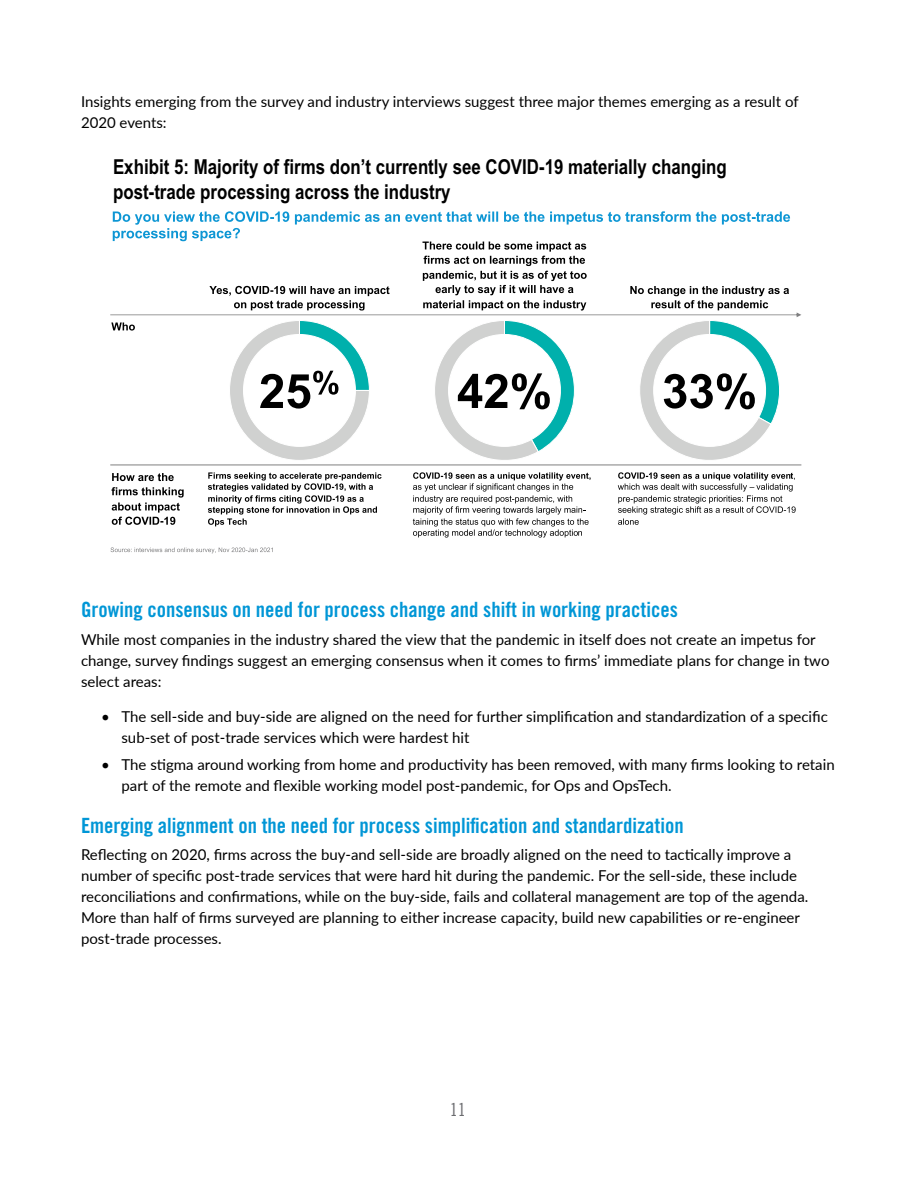
<style>
.page{position:relative;width:918px;height:1188px;background:#fff}
.page>*{position:absolute;margin:0;border:0;box-sizing:border-box;transform-origin:0 0}
.t1{font:21px "Trade Gothic LT Std Bd Cn 20";color:#0096d6}
.t2{font:700 20.55px/25.3px "Arial Narrow";color:#000}
.t3{font:18px "Trade Gothic LT Std Cn 18";color:#6b6c6f}
.t4{font:15px/21px "Lato";color:#000}
</style>
<div class="page">
<hr style="left:110px;top:465px;width:691px;height:1px;background:#7f7f80">
<svg style="left:208px;top:472px;width:174px;height:54px"></svg>
<svg style="left:413px;top:472px;width:178px;height:66px"></svg>
<svg style="left:618px;top:472px;width:178px;height:53px"></svg>
<svg style="left:112px;top:473px;width:62px;height:8px"></svg>
<svg style="left:111px;top:487px;width:73px;height:38px"></svg>
<svg style="left:111px;top:547px;width:162px;height:6px"></svg>
<svg style="left:110px;top:211px;width:691px;height:254px"></svg>
<p class="t4" style="left:81px;top:90px;width:719px">Insights emerging from the survey and industry interviews suggest three major themes emerging as a result of<br>2020 events:</p>
<h2 class="t2" style="left:113px;top:153px;width:615px">Exhibit 5: Majority of firms don’t currently see COVID-19 materially changing post-trade processing across the industry</h2>
<h1 class="t1" style="left:81px;top:597px;width:598px">Growing consensus on need for process change and shift in working practices</h1>
<p class="t4" style="left:81px;top:628px;width:750px">While most companies in the industry shared the view that the pandemic in itself does not create an impetus for change, survey findings suggest an emerging consensus when it comes to firms’ immediate plans for change in two select areas:</p>
<p class="t4" style="left:122px;top:705px;width:708px;text-indent:-20px">• The sell-side and buy-side are aligned on the need for further simplification and standardization of a specific sub-set of post-trade services which were hardest hit</p>
<p class="t4" style="left:122px;top:754px;width:715px;text-indent:-20px">• The stigma around working from home and productivity has been removed, with many firms looking to retain part of the remote and flexible working model post-pandemic, for Ops and OpsTech.</p>
<h1 class="t1" style="left:81px;top:812px;width:604px">Emerging alignment on the need for process simplification and standardization</h1>
<p class="t4" style="left:81px;top:844px;width:729px">Reflecting on 2020, firms across the buy-and sell-side are broadly aligned on the need to tactically improve a number of specific post-trade services that were hard hit during the pandemic. For the sell-side, these include reconciliations and confirmations, while on the buy-side, fails and collateral management are top of the agenda.<br>More than half of firms surveyed are planning to either increase capacity, build new capabilities or re-engineer post-trade processes.</p>
<p class="t3" style="left:450px;top:1099px;width:17px">11</p>
</div>
